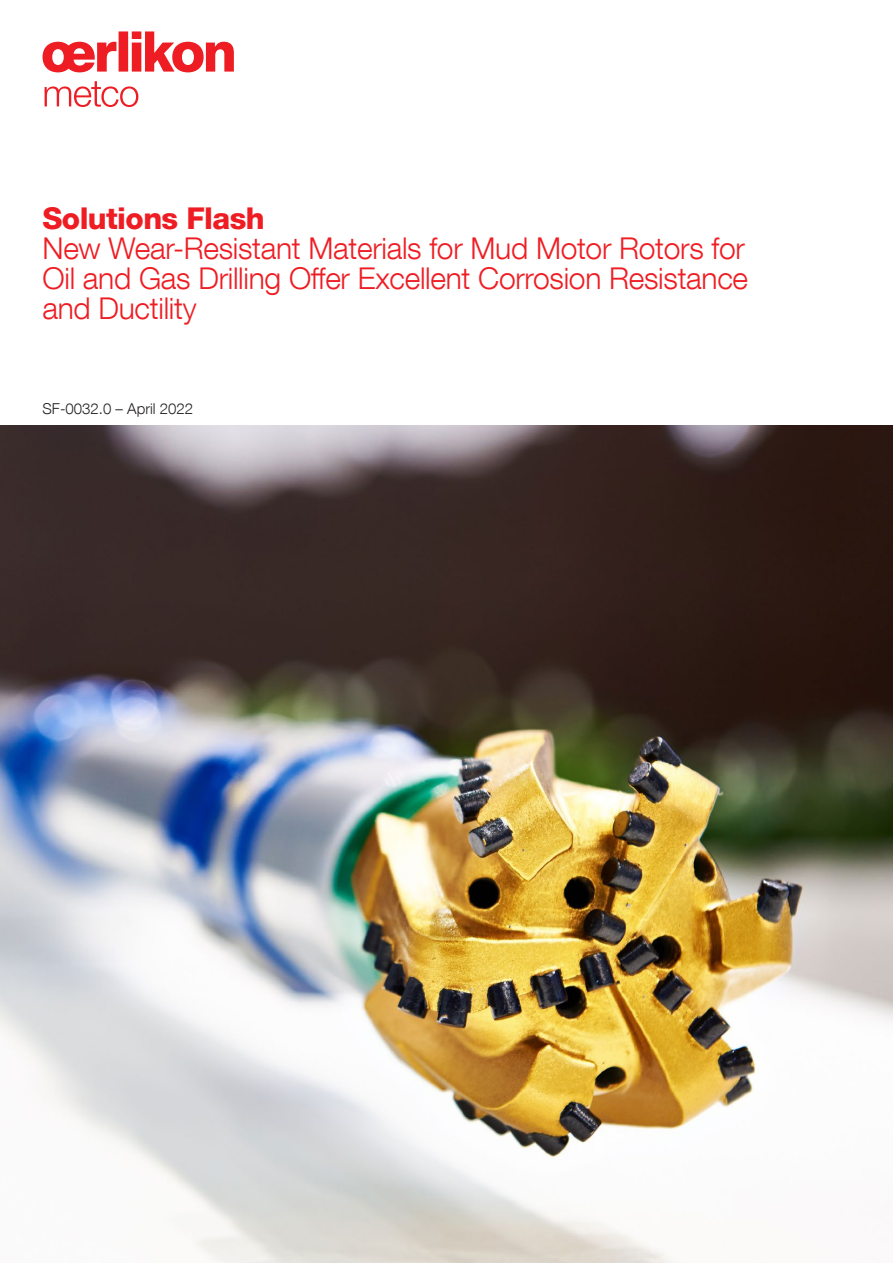
<style>
.page{position:relative;width:893px;height:1263px;background:#fff}
.page>*{position:absolute;margin:0;border:0;box-sizing:border-box;transform-origin:0 0}
.t1{font:300 30px/30px "Helvetica Neue LT Com";letter-spacing:-.01em;color:#ee1d23;text-align:justify}
.t2{font:800 30px "Helvetica Neue LT Com";letter-spacing:-.02em;color:#ee1d23}
.t3{font:300 15px "Helvetica Neue LT Com";color:#231f20}
</style>
<div class="page">
<svg style="left:43px;top:31px;width:191px;height:41px"></svg>
<svg style="left:45px;top:81px;width:93px;height:26px"></svg>
<img style="left:0;top:425px;width:893px;height:838px">
<p class="t2" style="left:43px;top:201px;width:224px">Solutions Flash</p>
<p class="t1" style="left:43px;top:233px;width:707px">New Wear-Resistant Materials for Mud Motor Rotors for Oil and Gas Drilling Offer Excellent Corrosion Resistance and Ductility</p>
<p class="t3" style="left:43px;top:400px;width:152px">SF-0032.0 – April 2022</p>
</div>
